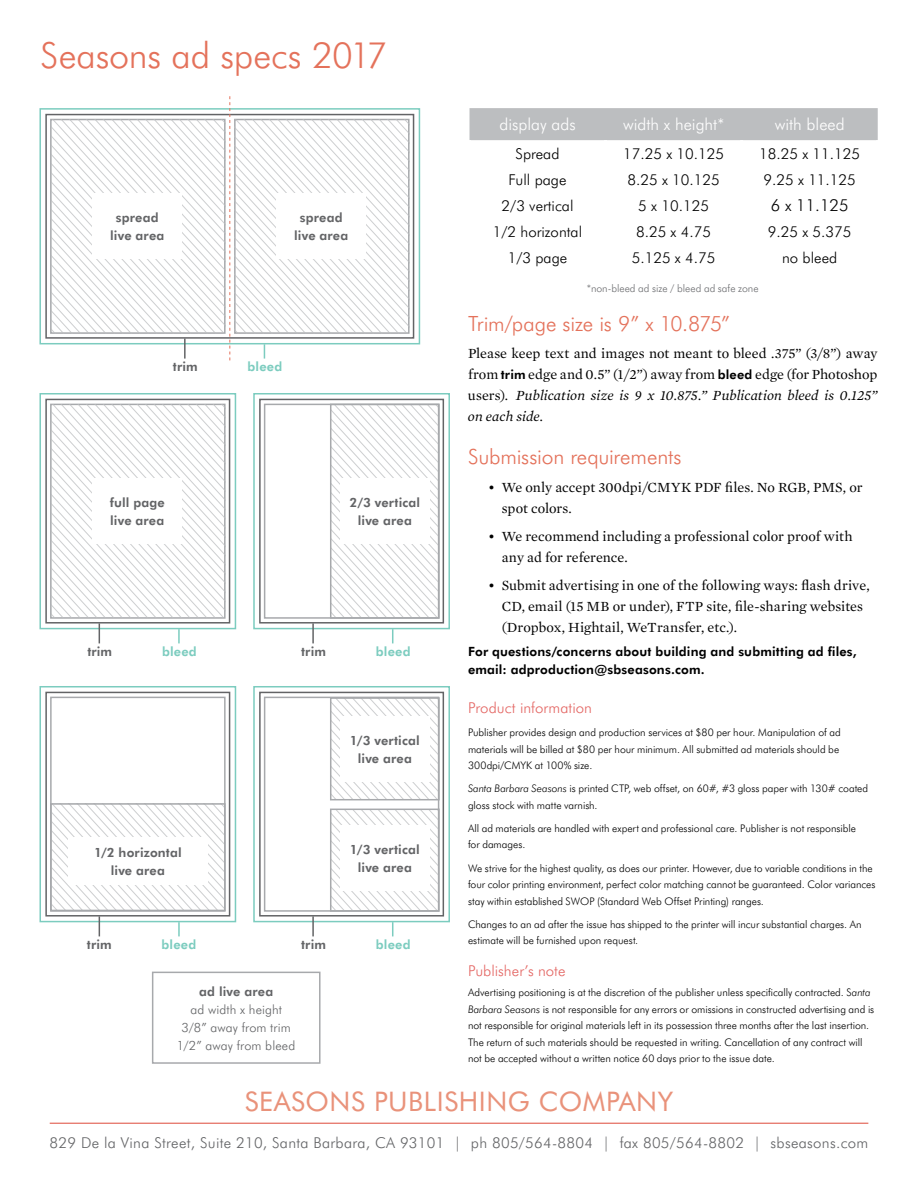
<style>
.page{position:relative;width:918px;height:1188px;background:#fff}
.page>*{position:absolute;margin:0;border:0;box-sizing:border-box;transform-origin:0 0}
.t1{font:300 36px "Futura BT";letter-spacing:-.01em;color:#e4725b}
.t2{font:27px "Futura BT";letter-spacing:.02em;color:#e9927a}
.t3{font:300 21px "Futura BT";letter-spacing:-.005em;color:#e4725b}
.t4{font:300 16.5px "Futura BT";color:#fff}
.t5{font:300 16.5px "Futura BT";color:#000}
.t6{font:300 15px "Futura BT";color:#000}
.t7{font:300 15px "Futura BT";letter-spacing:.02em;color:#636466}
.t8{font:300 15px "Futura BT";color:#e46764}
.t9{font:14.25px/21px "Mercury Text G1";color:#000}
.t10{font:800 12.75px/18px "Futura BT";letter-spacing:.015em;color:#636466;text-align:center}
.t11{font:800 12.75px/18px "Futura BT";letter-spacing:.015em;color:#000}
.t12{font:300 12.75px/18px "Futura BT";letter-spacing:.01em;color:#636466;text-align:center}
.t13{font:800 12.75px "Futura BT";letter-spacing:.015em;color:#7cccbf}
.t14{font:300 10.5px/16.5px "Futura BT";letter-spacing:-.005em;color:#000}
.t15{font:300 10.5px "Futura BT";color:#6d6e71}
.s1{font-family:"Futura BT";font-weight:800;font-size:12.75px}
.s2{font-style:italic}
</style>
<div class="page">
<div style="left:470px;top:108px;width:408px;height:32px;background:#bcbec0"></div>
<div style="left:45px;top:692px;width:185px;height:225px;border:2px solid #636466"></div>
<div style="left:39px;top:686px;width:197px;height:236px;border:2px solid #7cccbf"></div>
<div style="left:50px;top:697px;width:176px;height:215px;border:2px solid #a7a9ac"></div>
<svg style="left:53px;top:806px;width:170px;height:102px"></svg>
<div style="left:50px;top:803px;width:176px;height:108px;border:2px solid #a7a9ac"></div>
<svg style="left:178px;top:922px;width:2px;height:14px"></svg>
<svg style="left:99px;top:916px;width:1px;height:20px"></svg>
<div style="left:68px;top:837px;width:140px;height:48px;background:#fff"></div>
<div style="left:259px;top:692px;width:185px;height:225px;border:2px solid #636466"></div>
<div style="left:253px;top:686px;width:197px;height:236px;border:2px solid #7cccbf"></div>
<div style="left:264px;top:697px;width:175px;height:215px;border:2px solid #a7a9ac"></div>
<svg style="left:333px;top:812px;width:104px;height:97px"></svg>
<div style="left:330px;top:809px;width:110px;height:103px;border:2px solid #a7a9ac"></div>
<svg style="left:392px;top:922px;width:1px;height:14px"></svg>
<hr style="left:312px;top:916px;width:2px;height:20px;background:#636466">
<div style="left:340px;top:825px;width:90px;height:66px;background:#fff"></div>
<div style="left:259px;top:399px;width:185px;height:225px;border:2px solid #636466"></div>
<div style="left:253px;top:393px;width:197px;height:236px;border:2px solid #7cccbf"></div>
<div style="left:264px;top:404px;width:175px;height:215px;border:2px solid #a7a9ac"></div>
<svg style="left:333px;top:407px;width:104px;height:209px"></svg>
<div style="left:330px;top:404px;width:110px;height:215px;border:2px solid #a7a9ac"></div>
<svg style="left:392px;top:629px;width:1px;height:14px"></svg>
<hr style="left:312px;top:623px;width:2px;height:20px;background:#636466">
<div style="left:340px;top:478px;width:90px;height:66px;background:#fff"></div>
<div style="left:45px;top:399px;width:185px;height:225px;border:2px solid #636466"></div>
<div style="left:39px;top:393px;width:197px;height:236px;border:2px solid #7cccbf"></div>
<svg style="left:51px;top:404px;width:174px;height:239px"></svg>
<div style="left:93px;top:478px;width:89px;height:66px;background:#fff"></div>
<div style="left:152px;top:972px;width:169px;height:92px;border:2px solid #a7a9ac"></div>
<hr style="left:50px;top:1123px;width:818px;height:1px;background:#de4939">
<svg style="left:333px;top:700px;width:104px;height:97px"></svg>
<div style="left:330px;top:697px;width:110px;height:103px;border:2px solid #a7a9ac"></div>
<div style="left:340px;top:716px;width:90px;height:66px;background:#fff"></div>
<svg style="left:51px;top:96px;width:358px;height:264px"></svg>
<h1 class="t1" style="left:40px;top:33px;width:348px">Seasons ad specs 2017</h1>
<p class="t10" style="left:110px;top:209px;width:56px">spread live area</p>
<p class="t10" style="left:294px;top:209px;width:56px">spread live area</p>
<p class="t10" style="left:173px;top:357px;width:26px">trim</p>
<p class="t13" style="left:248px;top:359px;width:36px">bleed</p>
<p class="t10" style="left:110px;top:494px;width:57px;text-align:left">full page live area</p>
<p class="t10" style="left:349px;top:494px;width:72px">2/3 vertical live area</p>
<p class="t10" style="left:87px;top:642px;width:26px">trim</p>
<p class="t13" style="left:162px;top:644px;width:36px">bleed</p>
<p class="t10" style="left:301px;top:642px;width:26px">trim</p>
<p class="t13" style="left:376px;top:644px;width:36px">bleed</p>
<p class="t10" style="left:350px;top:731px;width:71px">1/3 vertical live area</p>
<p class="t10" style="left:94px;top:843px;width:89px">1/2 horizontal live area</p>
<p class="t10" style="left:350px;top:841px;width:71px">1/3 vertical live area</p>
<p class="t10" style="left:87px;top:935px;width:26px">trim</p>
<p class="t13" style="left:162px;top:937px;width:36px">bleed</p>
<p class="t10" style="left:301px;top:935px;width:26px">trim</p>
<p class="t13" style="left:376px;top:937px;width:36px">bleed</p>
<p class="t10" style="left:199px;top:982px;width:75px">ad live area</p>
<p class="t12" style="left:177px;top:1000px;width:120px">ad width x height<br>3/8” away from trim<br>1/2” away from bleed</p>
<h3 class="t4" style="left:499px;top:115px;width:78px">display ads</h3>
<h3 class="t4" style="left:623px;top:115px;width:103px">width x height*</h3>
<h3 class="t4" style="left:775px;top:115px;width:71px">with bleed</h3>
<h3 class="t6" style="left:516px;top:144px;width:45px">Spread</h3>
<h3 class="t6" style="left:623px;top:144px;width:102px">17.25 x 10.125</h3>
<h3 class="t6" style="left:759px;top:144px;width:102px">18.25 x 11.125</h3>
<h3 class="t6" style="left:509px;top:170px;width:59px">Full page</h3>
<h3 class="t6" style="left:627px;top:170px;width:94px">8.25 x 10.125</h3>
<h3 class="t6" style="left:764px;top:170px;width:94px">9.25 x 11.125</h3>
<h3 class="t6" style="left:502px;top:196px;width:73px">2/3 vertical</h3>
<h3 class="t6" style="left:638px;top:196px;width:72px">5 x 10.125</h3>
<h3 class="t5" style="left:771px;top:196px;width:79px">6 x 11.125</h3>
<h3 class="t6" style="left:493px;top:222px;width:91px">1/2 horizontal</h3>
<h3 class="t6" style="left:636px;top:222px;width:77px">8.25 x 4.75</h3>
<h3 class="t6" style="left:768px;top:222px;width:85px">9.25 x 5.375</h3>
<h3 class="t6" style="left:508px;top:248px;width:61px">1/3 page</h3>
<h3 class="t6" style="left:632px;top:248px;width:85px">5.125 x 4.75</h3>
<h3 class="t6" style="left:782px;top:248px;width:57px">no bleed</h3>
<p class="t15" style="left:587px;top:282px;width:173px">*non-bleed ad size / bleed ad safe zone</p>
<h3 class="t3" style="left:468px;top:310px;width:264px">Trim/page size is 9” x 10.875”</h3>
<h3 class="t9" style="left:468px;top:343px;width:411px;text-align:justify">Please keep text and images not meant to bleed .375” (3/8”) away from <span class="s1">trim</span> edge and 0.5” (1/2”) away from <span class="s1">bleed</span> edge (for Photoshop users). <span class="s2">Publication size is 9 x 10.875.” Publication bleed is 0.125” on each side.</span></h3>
<h3 class="t3" style="left:468px;top:444px;width:215px">Submission requirements</h3>
<h3 class="t9" style="left:502px;top:477px;width:362px;text-indent:-13px">• We only accept 300dpi/CMYK PDF files. No RGB, PMS, or spot colors.</h3>
<h3 class="t9" style="left:502px;top:526px;width:353px;text-indent:-13px">• We recommend including a professional color proof with any ad for reference.</h3>
<h3 class="t9" style="left:502px;top:574px;width:369px;text-indent:-13px">• Submit advertising in one of the following ways: flash drive,<br>CD, email (15 MB or under), FTP site, file-sharing websites (Dropbox, Hightail, WeTransfer, etc.).</h3>
<p class="t11" style="left:468px;top:643px;width:390px">For questions/concerns about building and submitting ad files, email: adproduction@sbseasons.com.</p>
<h3 class="t8" style="left:468px;top:698px;width:126px">Product information</h3>
<p class="t14" style="left:468px;top:724px;width:374px">Publisher provides design and production services at $80 per hour. Manipulation of ad materials will be billed at $80 per hour minimum. All submitted ad materials should be<br>300dpi/CMYK at 100% size.</p>
<p class="t14" style="left:468px;top:780px;width:402px"><span class="s2">Santa Barbara Seasons</span> is printed CTP, web offset, on 60#, #3 gloss paper with 130# coated gloss stock with matte varnish.</p>
<p class="t14" style="left:468px;top:820px;width:390px">All ad materials are handled with expert and professional care. Publisher is not responsible for damages.</p>
<p class="t14" style="left:468px;top:860px;width:409px">We strive for the highest quality, as does our printer. However, due to variable conditions in the four color printing environment, perfect color matching cannot be guaranteed. Color variances stay within established SWOP (Standard Web Offset Printing) ranges.</p>
<p class="t14" style="left:468px;top:916px;width:395px">Changes to an ad after the issue has shipped to the printer will incur substantial charges. An estimate will be furnished upon request.</p>
<h3 class="t8" style="left:468px;top:962px;width:99px">Publisher’s note</h3>
<p class="t14" style="left:468px;top:984px;width:408px">Advertising positioning is at the discretion of the publisher unless specifically contracted. S<span class="s2">anta Barbara Seasons</span> is not responsible for any errors or omissions in constructed advertising and is not responsible for original materials left in its possession three months after the last insertion.<br>The return of such materials should be requested in writing. Cancellation of any contract will not be accepted without a written notice 60 days prior to the issue date.</p>
<h2 class="t2" style="left:245px;top:1085px;width:430px">SEASONS PUBLISHING COMPANY</h2>
<h3 class="t7" style="left:50px;top:1133px;width:820px">829 De la Vina Street, Suite 210, Santa Barbara, CA 93101 | ph 805/564-8804 | fax 805/564-8802 | sbseasons.com</h3>
</div>
